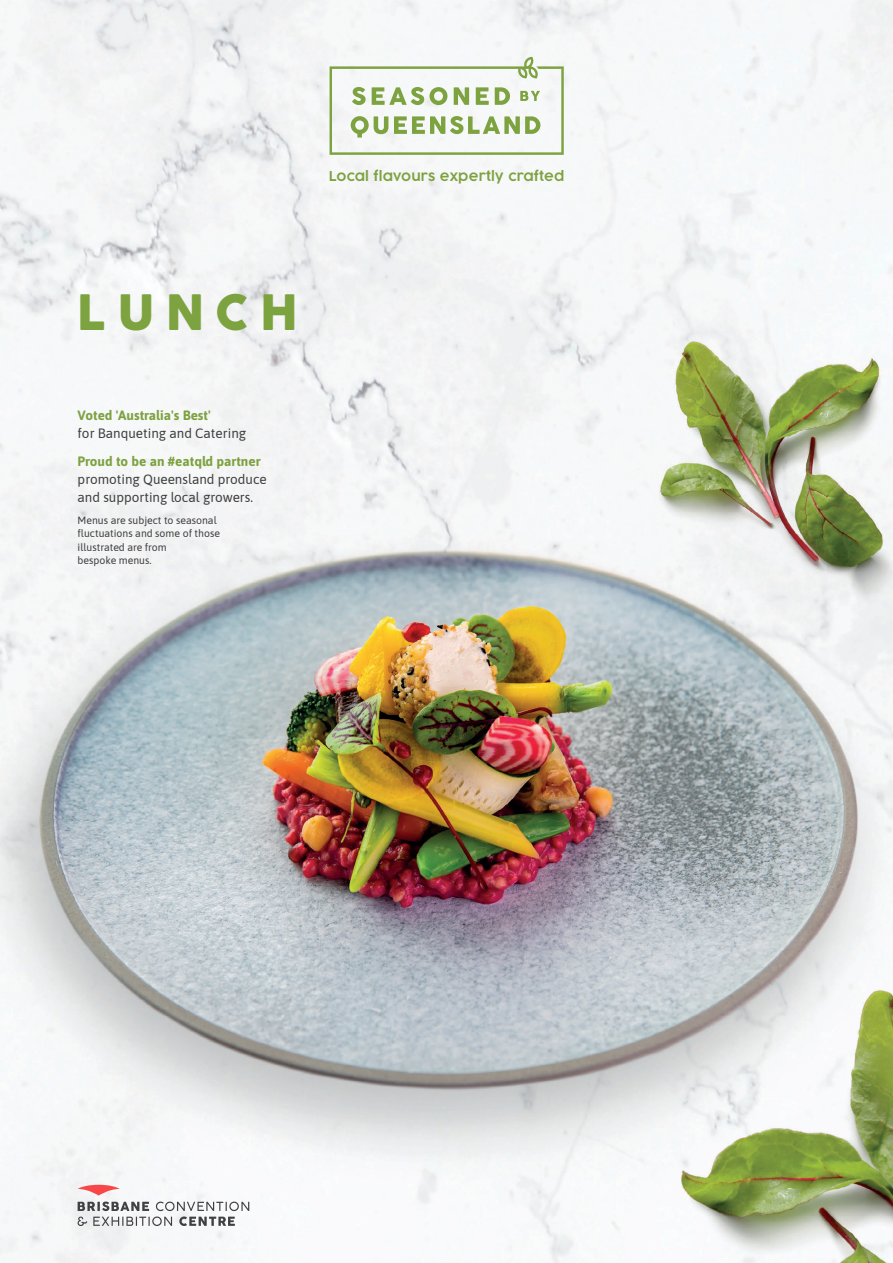
<style>
.page{position:relative;width:893px;height:1263px;background:#fff}
.page>*{position:absolute;margin:0;border:0;box-sizing:border-box;transform-origin:0 0}
.t1{font:48.15px "Cocogoose Pro";letter-spacing:.23em;color:#7da240}
.t2{font:13.5px/18px "Asap";color:#3e3e3f}
.t3{font:700 13.5px "Asap";color:#7da240}
.t4{font:300 13.35px "Cocogoose Pro";letter-spacing:.01em;color:#7da240}
.t5{font:10.5px/13.5px "Asap";color:#3e3e3f}
</style>
<div class="page">
<img style="left:0;top:0;width:893px;height:1263px">
<svg style="left:78px;top:1201px;width:171px;height:25px"></svg>
<svg style="left:78px;top:1185px;width:42px;height:10px"></svg>
<svg style="left:330px;top:57px;width:234px;height:98px"></svg>
<p class="t4" style="left:329px;top:170px;width:237px">Local flavours expertly crafted</p>
<h1 class="t1" style="left:78px;top:290px;width:222px">LUNCH</h1>
<p class="t3" style="left:78px;top:406px;width:135px">Voted 'Australia's Best'</p>
<p class="t2" style="left:78px;top:424px;width:170px">for Banqueting and Catering</p>
<p class="t3" style="left:78px;top:452px;width:185px">Proud to be an #eatqld partner</p>
<p class="t2" style="left:78px;top:469px;width:191px">promoting Queensland produce and supporting local growers.</p>
<p class="t5" style="left:78px;top:513px;width:144px">Menus are subject to seasonal fluctuations and some of those illustrated are from<br>bespoke menus.</p>
</div>
